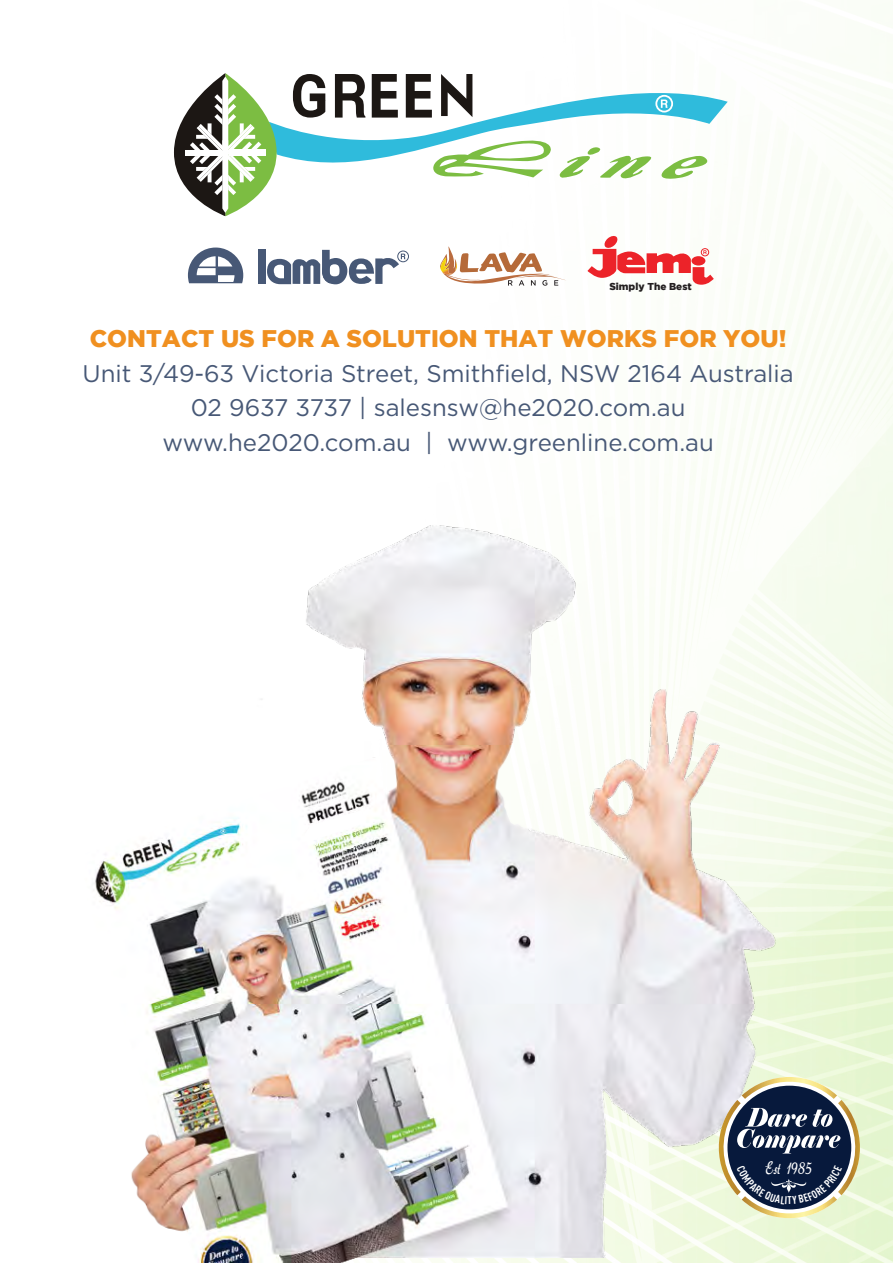
<style>
.page{position:relative;width:893px;height:1263px;background:#fff}
.page>*{position:absolute;margin:0;border:0;box-sizing:border-box;transform-origin:0 0}
.t1{font:24px "Gotham";color:#475876}
.t2{font:900 24px "Gotham";color:#f09020}
.t3{font:15.6px "aka Dora";letter-spacing:.01em;color:#fff;scale:.87 1}
.t4{font:900 10.05px "Gotham";color:#231f20}
</style>
<div class="page">
<img style="left:187px;top:104px;width:706px;height:1159px">
<img style="left:95px;top:487px;width:703px;height:776px">
<svg style="left:174px;top:73px;width:554px;height:143px"></svg>
<div style="left:655px;top:95px;width:18px;height:18px;border:2px solid #fff;border-radius:50%"></div>
<svg style="left:188px;top:248px;width:55px;height:35px"></svg>
<div style="left:258px;top:250px;width:7px;height:34px;background:#475876"></div>
<svg style="left:267px;top:250px;width:138px;height:34px"></svg>
<div style="left:397px;top:251px;width:12px;height:11px;border:1px solid #475876;border-radius:50%"></div>
<svg style="left:439px;top:246px;width:127px;height:40px"></svg>
<svg style="left:587px;top:235px;width:127px;height:50px"></svg>
<div style="left:701px;top:248px;width:8px;height:8px;border:1px solid #ec2329;border-radius:50%"></div>
<svg style="left:304px;top:810px;width:62px;height:32px"></svg>
<svg style="left:713px;top:1076px;width:153px;height:143px;background:#7d8587"></svg>
<p class="t4" style="left:609px;top:280px;width:84px">Simply The Best</p>
<p class="t2" style="left:90px;top:325px;width:698px">CONTACT US FOR A SOLUTION THAT WORKS FOR YOU!</p>
<p class="t1" style="left:83px;top:358px;width:713px">Unit 3/49-63 Victoria Street, Smithfield, NSW 2164 Australia</p>
<p class="t1" style="left:191px;top:393px;width:496px">02 9637 3737 | salesnsw@he2020.com.au</p>
<p class="t1" style="left:162px;top:427px;width:553px">www.he2020.com.au | www.greenline.com.au</p>
<p class="t3" style="left:765px;top:1160px;width:55px">Est 1985</p>
</div>
